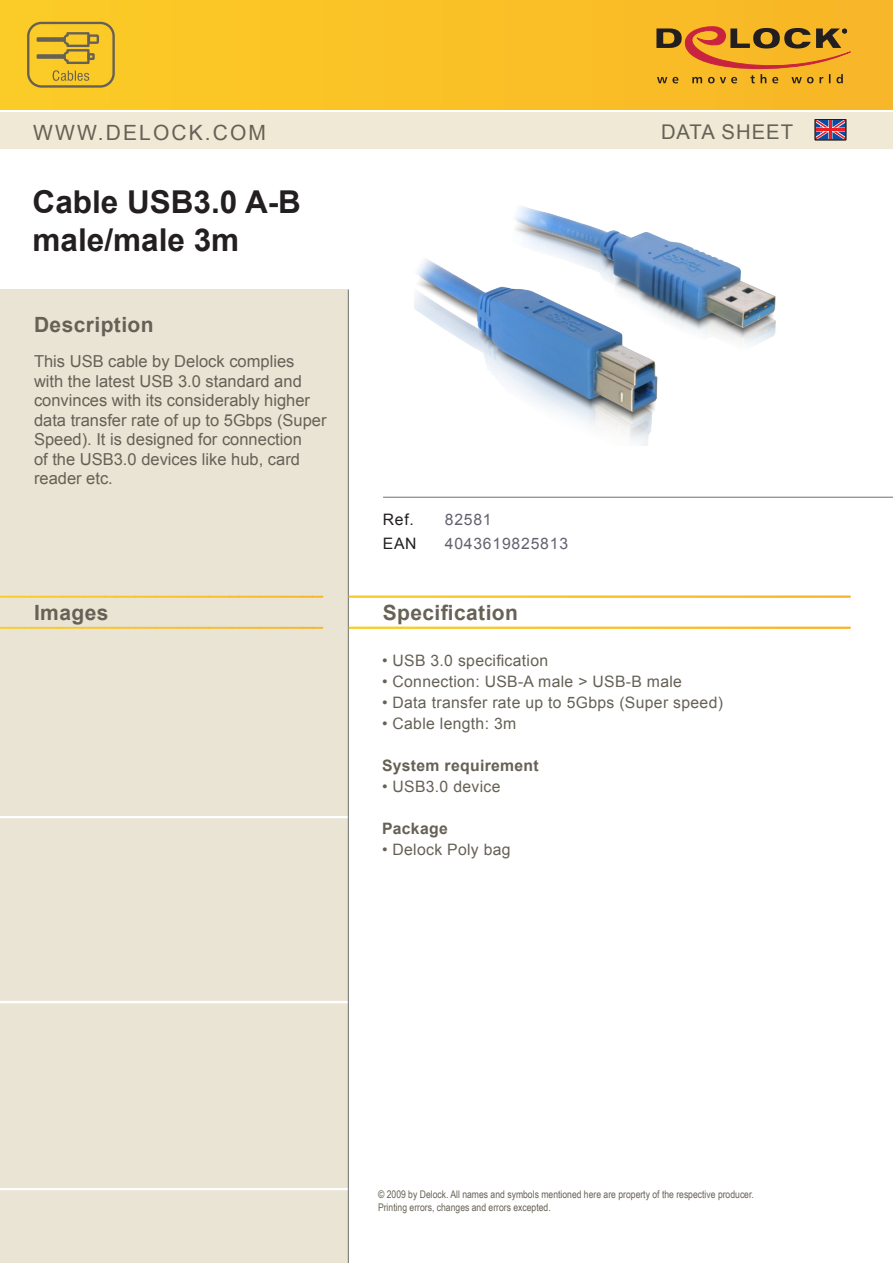
<style>
.page{position:relative;width:893px;height:1263px;background:#fff}
.page>*{position:absolute;margin:0;border:0;box-sizing:border-box;transform-origin:0 0}
.t1{font:700 31.5px "Arial";color:#231f20}
._001{font:700 21px "Arial";letter-spacing:.02em;color:#656156}
.t2{font:21px "Arial";letter-spacing:.1em;color:#656156}
._001-2{font:700 21px "Arial";letter-spacing:.02em;color:#676255}
.t3{font:20.25px "Arial";letter-spacing:.05em;color:#656156}
._001-3{font:16.5px/19.5px "Arial";color:#656156}
._003-02{font:15.75px "Arial";letter-spacing:.02em;color:#656156}
._003-02-2{font:700 15.75px "Arial";letter-spacing:.02em;color:#656156}
.t4{font:15.75px "Arial";letter-spacing:.05em;color:#636270}
.t5{font:15.75px "Arial";letter-spacing:.05em;color:#231f20}
.t6{font:10.5px "Arial Narrow";color:#676255}
</style>
<div class="page">
<div style="left:0;top:290px;width:349px;height:973px;background:#e9e4d3"></div>
<svg style="left:0;top:596px;width:10px;height:33px"></svg>
<svg style="left:10px;top:596px;width:11px;height:33px"></svg>
<svg style="left:21px;top:596px;width:10px;height:33px"></svg>
<svg style="left:31px;top:596px;width:11px;height:33px"></svg>
<svg style="left:42px;top:596px;width:10px;height:33px"></svg>
<svg style="left:52px;top:596px;width:11px;height:33px"></svg>
<svg style="left:63px;top:596px;width:10px;height:33px"></svg>
<svg style="left:73px;top:596px;width:10px;height:33px"></svg>
<svg style="left:83px;top:596px;width:11px;height:33px"></svg>
<svg style="left:94px;top:596px;width:10px;height:33px"></svg>
<svg style="left:104px;top:596px;width:11px;height:33px"></svg>
<svg style="left:115px;top:596px;width:10px;height:33px"></svg>
<svg style="left:125px;top:596px;width:11px;height:33px"></svg>
<svg style="left:136px;top:596px;width:10px;height:33px"></svg>
<svg style="left:146px;top:596px;width:10px;height:33px"></svg>
<svg style="left:156px;top:596px;width:11px;height:33px"></svg>
<svg style="left:167px;top:596px;width:10px;height:33px"></svg>
<svg style="left:177px;top:596px;width:11px;height:33px"></svg>
<svg style="left:188px;top:596px;width:10px;height:33px"></svg>
<svg style="left:198px;top:596px;width:10px;height:33px"></svg>
<svg style="left:208px;top:596px;width:11px;height:33px"></svg>
<svg style="left:219px;top:596px;width:10px;height:33px"></svg>
<svg style="left:229px;top:596px;width:11px;height:33px"></svg>
<svg style="left:240px;top:596px;width:10px;height:33px"></svg>
<svg style="left:250px;top:596px;width:11px;height:33px"></svg>
<svg style="left:261px;top:596px;width:10px;height:33px"></svg>
<svg style="left:271px;top:596px;width:10px;height:33px"></svg>
<svg style="left:281px;top:596px;width:11px;height:33px"></svg>
<svg style="left:292px;top:596px;width:10px;height:33px"></svg>
<svg style="left:302px;top:596px;width:11px;height:33px"></svg>
<svg style="left:313px;top:596px;width:10px;height:33px"></svg>
<hr style="left:323px;top:596px;width:1px;height:33px;background:#f8b52c">
<div style="left:0;top:0;width:893px;height:109px;background:#fac226"></div>
<div style="left:0;top:113px;width:893px;height:36px;background:#efe9d5"></div>
<svg style="left:656px;top:26px;width:195px;height:57px"></svg>
<svg style="left:817px;top:121px;width:27px;height:17px"></svg>
<hr style="left:829px;top:120px;width:3px;height:20px;background:#ee1d23">
<hr style="left:815px;top:128px;width:31px;height:3px;background:#ee1d23">
<div style="left:815px;top:119px;width:31px;height:21px;border:1px solid #231f20"></div>
<hr style="left:383px;top:497px;width:510px;height:1px;background:#70726e">
<hr style="left:0;top:816px;width:349px;height:2px;background:#fff">
<hr style="left:0;top:1001px;width:349px;height:2px;background:#fff">
<hr style="left:0;top:1188px;width:349px;height:2px;background:#fff">
<hr style="left:348px;top:290px;width:1px;height:973px;background:#70726e">
<svg style="left:27px;top:22px;width:88px;height:66px"></svg>
<svg style="left:349px;top:596px;width:501px;height:33px"></svg>
<img style="left:415px;top:206px;width:361px;height:239px">
<p class="t2" style="left:33px;top:118px;width:234px">WWW.DELOCK.COM</p>
<p class="t3" style="left:661px;top:119px;width:134px">DATA SHEET</p>
<p class="t1" style="left:33px;top:182px;width:270px">Cable USB3.0 A-B</p>
<p class="t1" style="left:33px;top:219px;width:208px">male/male 3m</p>
<p class="_001" style="left:34px;top:311px;width:121px">Description</p>
<p class="_001-3" style="left:34px;top:352px;width:294px">This USB cable by Delock complies with the latest USB 3.0 standard and convinces with its considerably higher data transfer rate of up to 5Gbps (Super Speed). It is designed for connection<br>of the USB3.0 devices like hub, card reader etc.</p>
<p class="_001" style="left:34px;top:599px;width:76px">Images</p>
<p class="t5" style="left:383px;top:509px;width:33px">Ref.</p>
<p class="t5" style="left:383px;top:533px;width:35px">EAN</p>
<p class="t4" style="left:445px;top:509px;width:48px">82581</p>
<p class="t4" style="left:445px;top:533px;width:125px">4043619825813</p>
<p class="_001-2" style="left:383px;top:599px;width:137px">Specification</p>
<p class="_003-02" style="left:382px;top:650px;width:168px">• USB 3.0 specification</p>
<p class="_003-02" style="left:382px;top:671px;width:302px">• Connection: USB-A male &gt; USB-B male</p>
<p class="_003-02" style="left:382px;top:692px;width:342px">• Data transfer rate up to 5Gbps (Super speed)</p>
<p class="_003-02" style="left:382px;top:713px;width:136px">• Cable length: 3m</p>
<p class="_003-02-2" style="left:382px;top:755px;width:158px">System requirement</p>
<p class="_003-02" style="left:382px;top:776px;width:120px">• USB3.0 device</p>
<p class="_003-02-2" style="left:382px;top:818px;width:67px">Package</p>
<p class="_003-02" style="left:382px;top:839px;width:130px">• Delock Poly bag</p>
<p class="t6" style="left:378px;top:1186px;width:377px">© 2009 by Delock. All names and symbols mentioned here are property of the respective producer.</p>
<p class="t6" style="left:378px;top:1200px;width:174px">Printing errors, changes and errors excepted.</p>
</div>
